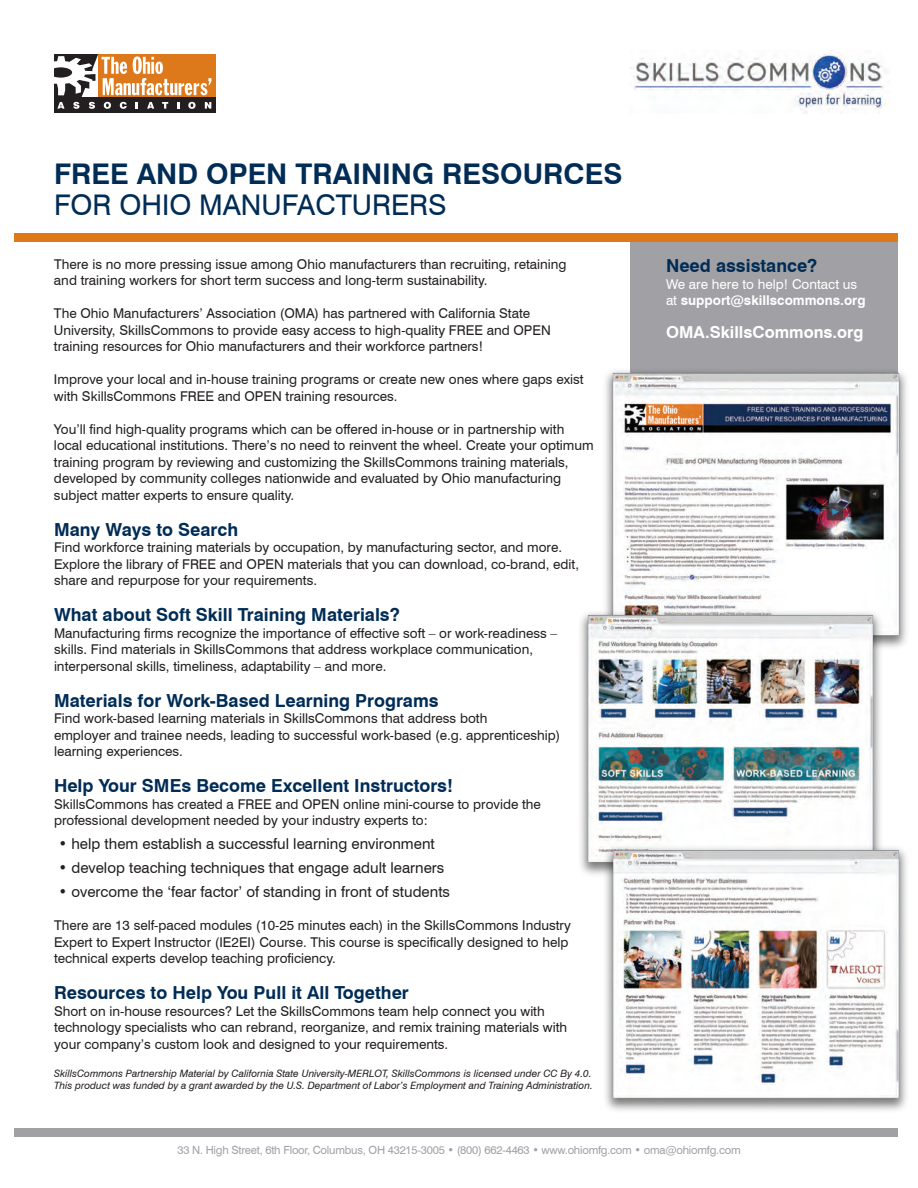
<style>
.page{position:relative;width:918px;height:1188px;background:#fff}
.page>*{position:absolute;margin:0;border:0;box-sizing:border-box;transform-origin:0 0}
.t1{font:700 28.5px "Swiss 721 BT";color:#002c55}
.t2{font:28.5px "Swiss 721 BT";color:#002c55}
.Subhead_B{font:700 18px "Swiss 721 BT";color:#002c55}
.Copy{font:700 16.5px "Swiss 721 BT";color:#fff}
.Bullets{font:15px "Swiss 721 BT";color:#231f20}
.Copy-2{font:13.5px/16.5px "Swiss 721 BT";color:#231f20}
.Copy-3{font:13.5px/16.5px "Swiss 721 BT";color:#fff}
.t3{font:11.25px "Swiss 721 BT";letter-spacing:-.02em;color:#a1a1a5}
.Copy-4{font:italic 10.2px/12px "Swiss 721 BT";color:#231f20}
.s1{font-weight:700}
</style>
<div class="page">
<div style="left:630px;top:238px;width:268px;height:172px;background:#a1a1a5"></div>
<div style="left:14px;top:233px;width:884px;height:9px;background:#de791b"></div>
<div style="left:98px;top:54px;width:118px;height:44px;background:#de791b"></div>
<div style="left:54px;top:98px;width:162px;height:15px;background:#231f20"></div>
<svg style="left:54px;top:54px;width:157px;height:55px"></svg>
<div style="left:14px;top:1128px;width:884px;height:9px;background:#a1a1a5"></div>
<img style="left:630px;top:53px;width:256px;height:61px">
<img style="left:605px;top:370px;width:302px;height:278px">
<img style="left:580px;top:607px;width:306px;height:268px">
<img style="left:601px;top:843px;width:306px;height:268px">
<p class="t1" style="left:54px;top:156px;width:570px">FREE AND OPEN TRAINING RESOURCES</p>
<p class="t2" style="left:54px;top:188px;width:394px">FOR OHIO MANUFACTURERS</p>
<p class="Copy-2" style="left:54px;top:256px;width:514px">There is no more pressing issue among Ohio manufacturers than recruiting, retaining and training workers for short term success and long-term sustainability.</p>
<p class="Copy-2" style="left:54px;top:305px;width:498px">The Ohio Manufacturers’ Association (OMA) has partnered with California State<br>University, SkillsCommons to provide easy access to high-quality FREE and OPEN training resources for Ohio manufacturers and their workforce partners!</p>
<p class="Copy-2" style="left:54px;top:371px;width:531px">Improve your local and in-house training programs or create new ones where gaps exist with SkillsCommons FREE and OPEN training resources.</p>
<p class="Copy-2" style="left:54px;top:421px;width:541px">You’ll find high-quality programs which can be offered in-house or in partnership with local educational institutions. There’s no need to reinvent the wheel. Create your optimum training program by reviewing and customizing the SkillsCommons training materials, developed by community colleges nationwide and evaluated by Ohio manufacturing subject matter experts to ensure quality.</p>
<p class="Subhead_B" style="left:54px;top:519px;width:186px">Many Ways to Search</p>
<p class="Copy-2" style="left:54px;top:539px;width:527px">Find workforce training materials by occupation, by manufacturing sector, and more.<br>Explore the library of FREE and OPEN materials that you can download, co-brand, edit, share and repurpose for your requirements.</p>
<p class="Subhead_B" style="left:54px;top:604px;width:347px">What about Soft Skill Training Materials?</p>
<p class="Copy-2" style="left:54px;top:625px;width:505px">Manufacturing firms recognize the importance of effective soft – or work-readiness – skills. Find materials in SkillsCommons that address workplace communication, interpersonal skills, timeliness, adaptability – and more.</p>
<p class="Subhead_B" style="left:54px;top:690px;width:386px">Materials for Work-Based Learning Programs</p>
<p class="Copy-2" style="left:54px;top:710px;width:508px">Find work-based learning materials in SkillsCommons that address both<br>employer and trainee needs, leading to successful work-based (e.g. apprenticeship) learning experiences.</p>
<p class="Subhead_B" style="left:54px;top:775px;width:401px">Help Your SMEs Become Excellent Instructors!</p>
<p class="Copy-2" style="left:54px;top:796px;width:488px">SkillsCommons has created a FREE and OPEN online mini-course to provide the professional development needed by your industry experts to:</p>
<p class="Bullets" style="left:58px;top:835px;width:378px">• help them establish a successful learning environment</p>
<p class="Bullets" style="left:58px;top:859px;width:387px">• develop teaching techniques that engage adult learners</p>
<p class="Bullets" style="left:58px;top:883px;width:393px">• overcome the ‘fear factor’ of standing in front of students</p>
<p class="Copy-2" style="left:54px;top:917px;width:518px">There are 13 self-paced modules (10-25 minutes each) in the SkillsCommons Industry<br>Expert to Expert Instructor (IE2EI) Course. This course is specifically designed to help technical experts develop teaching proficiency.</p>
<p class="Subhead_B" style="left:54px;top:982px;width:356px">Resources to Help You Pull it All Together</p>
<p class="Copy-2" style="left:54px;top:1003px;width:515px">Short on in-house resources? Let the SkillsCommons team help connect you with technology specialists who can rebrand, reorganize, and remix training materials with your company’s custom look and designed to your requirements.</p>
<p class="Copy-4" style="left:54px;top:1068px;width:540px">SkillsCommons Partnership Material by California State University-MERLOT, SkillsCommons is licensed under CC By 4.0.<br>This product was funded by a grant awarded by the U.S. Department of Labor’s Employment and Training Administration.</p>
<p class="Subhead_B" style="left:666px;top:255px;width:153px">Need assistance?</p>
<p class="Copy-3" style="left:666px;top:276px;width:201px">We are here to help! Contact us at <span class="s1">support@skillscommons.org</span></p>
<p class="Copy" style="left:666px;top:322px;width:199px">OMA.SkillsCommons.org</p>
<p class="t3" style="left:177px;top:1143px;width:565px">33 N. High Street, 6th Floor, Columbus, OH 43215-3005 • (800) 662-4463 • www.ohiomfg.com • oma@ohiomfg.com</p>
</div>
